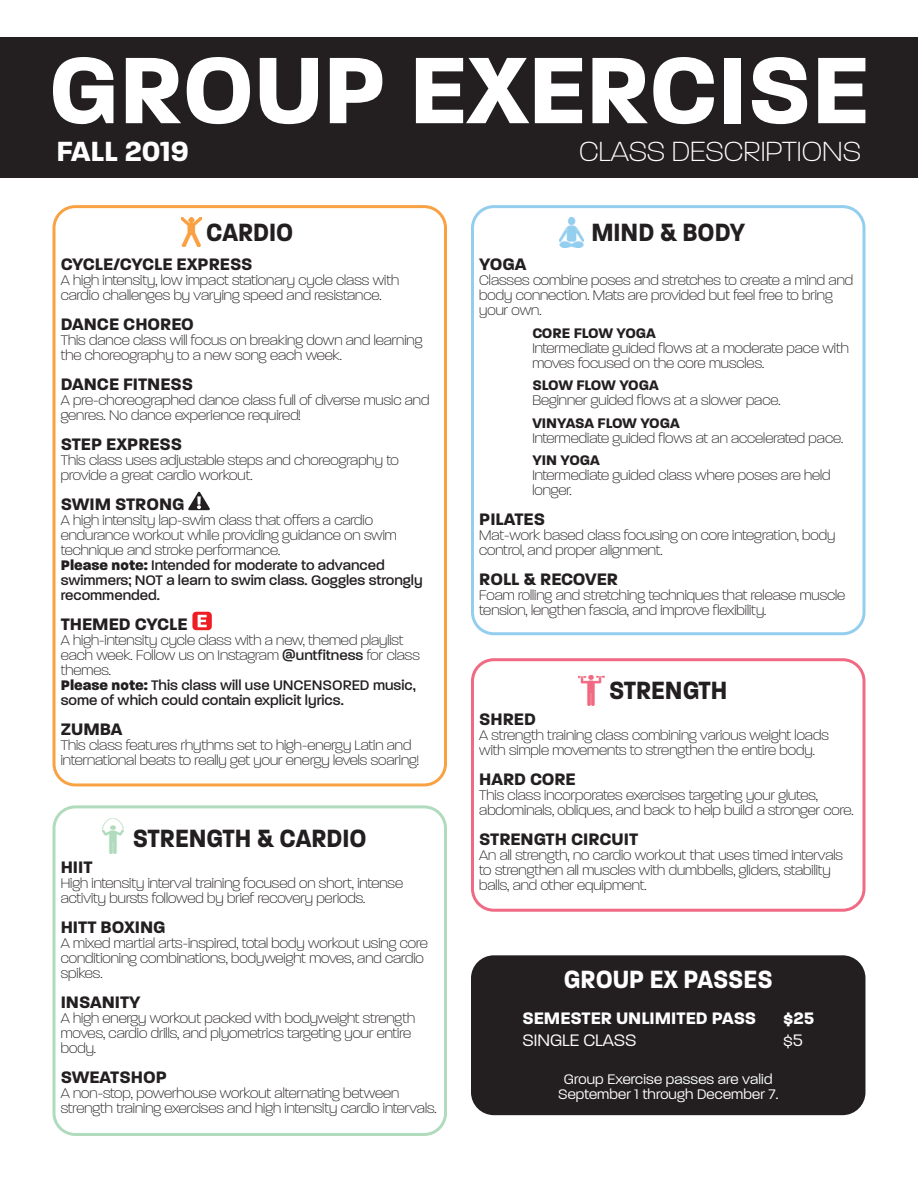
<style>
.page{position:relative;width:918px;height:1188px;background:#fff}
.page>*{position:absolute;margin:0;border:0;box-sizing:border-box;transform-origin:0 0}
.t1{font:700 102px "Paralucent";color:#fff}
.t2{font:200 30px "Paralucent";color:#fff}
.t3{font:700 30px "Paralucent";color:#fff}
.t4{font:700 27px "Paralucent";color:#231f20;scale:.9 1}
.t5{font:700 27px "Paralucent";color:#fff;scale:.9 1}
.t6{font:700 18px "Paralucent";color:#231f20}
.t7{font:700 18px "Paralucent";color:#fff}
.t8{font:300 18px "Paralucent";color:#fff}
.t9{font:200 15px/15px "Paralucent";color:#231f20}
.t10{font:300 15px/15px "Paralucent";letter-spacing:.01em;color:#fff;text-align:center}
.t11{font:700 15px "Paralucent";color:#231f20}
.t12{font:700 15px "Paralucent";letter-spacing:-.02em;color:#231f20}
.s1{font-weight:800}
.s2{font-weight:500}
</style>
<div class="page">
<img style="left:181px;top:218px;width:20px;height:28px">
<div style="left:471px;top:205px;width:394px;height:430px;border:3px solid #94ceef;border-radius:21px"></div>
<img style="left:560px;top:218px;width:24px;height:29px">
<div style="left:471px;top:658px;width:394px;height:254px;border:3px solid #f16a84;border-radius:21px"></div>
<img style="left:578px;top:675px;width:26px;height:31px">
<div style="left:53px;top:805px;width:394px;height:331px;border:3px solid #b1dbbd;border-radius:21px"></div>
<img style="left:103px;top:818px;width:21px;height:35px">
<div style="left:473px;top:957px;width:391px;height:157px;background:#231f20;border-radius:21px"></div>
<div style="left:471px;top:955px;width:394px;height:160px;border:3px solid #231f20;border-radius:21px"></div>
<div style="left:53px;top:205px;width:394px;height:581px;border:3px solid #f9a243;border-radius:21px"></div>
<svg style="left:188px;top:492px;width:22px;height:18px"></svg>
<div style="left:0;top:38px;width:918px;height:140px;background:#231f20"></div>
<svg style="left:192px;top:612px;width:20px;height:18px"></svg>
<h1 class="t1" style="left:49px;top:29px;width:822px">GROUP EXERCISE</h1>
<h2 class="t3" style="left:56px;top:133px;width:134px">FALL 2019</h2>
<h2 class="t2" style="left:579px;top:134px;width:283px">CLASS DESCRIPTIONS</h2>
<h3 class="t4" style="left:206px;top:217px;width:98px">CARDIO</h3>
<p class="t6" style="left:61px;top:254px;width:193px">CYCLE/CYCLE EXPRESS</p>
<p class="t9" style="left:61px;top:273px;width:340px">A high intensity, low impact stationary cycle class with cardio challenges by varying speed and resistance.</p>
<p class="t6" style="left:61px;top:314px;width:135px">DANCE CHOREO</p>
<p class="t9" style="left:61px;top:333px;width:363px">This dance class will focus on breaking down and learning the choreography to a new song each week.</p>
<p class="t6" style="left:61px;top:374px;width:134px">DANCE FITNESS</p>
<p class="t9" style="left:61px;top:393px;width:370px">A pre-choreographed dance class full of diverse music and genres. No dance experience required!</p>
<p class="t6" style="left:61px;top:434px;width:123px">STEP EXPRESS</p>
<p class="t9" style="left:61px;top:453px;width:339px">This class uses adjustable steps and choreography to provide a great cardio workout.</p>
<p class="t6" style="left:61px;top:494px;width:125px">SWIM STRONG</p>
<p class="t9" style="left:61px;top:513px;width:363px">A high intensity lap-swim class that offers a cardio endurance workout while providing guidance on swim technique and stroke performance.<br><span class="s1">Please note:</span> <span class="s2">Intended for moderate to advanced swimmers; NOT a learn to swim class. Goggles strongly recommended.</span></p>
<p class="t6" style="left:61px;top:614px;width:128px">THEMED CYCLE</p>
<p class="t9" style="left:61px;top:633px;width:361px">A high-intensity cycle class with a new, themed playlist each week. Follow us on Instagram <span class="s2">@untfitness</span> for class themes.<br><span class="s1">Please note:</span> <span class="s2">This class will use UNCENSORED music, some of which could contain explicit lyrics.</span></p>
<p class="t6" style="left:61px;top:719px;width:63px">ZUMBA</p>
<p class="t9" style="left:61px;top:738px;width:360px">This class features rhythms set to high-energy Latin and international beats to really get your energy levels soaring!</p>
<h3 class="t4" style="left:133px;top:823px;width:261px">STRENGTH &amp; CARDIO</h3>
<p class="t6" style="left:61px;top:857px;width:33px">HIIT</p>
<p class="t9" style="left:61px;top:876px;width:344px">High intensity interval training focused on short, intense activity bursts followed by brief recovery periods.</p>
<p class="t6" style="left:61px;top:917px;width:106px">HITT BOXING</p>
<p class="t9" style="left:61px;top:936px;width:369px">A mixed martial arts-inspired, total body workout using core conditioning combinations, bodyweight moves, and cardio spikes.</p>
<p class="t6" style="left:61px;top:992px;width:81px">INSANITY</p>
<p class="t9" style="left:61px;top:1011px;width:356px">A high energy workout packed with bodyweight strength moves, cardio drills, and plyometrics targeting your entire body.</p>
<p class="t6" style="left:61px;top:1067px;width:108px">SWEATSHOP</p>
<p class="t9" style="left:61px;top:1086px;width:377px">A non-stop, powerhouse workout alternating between strength training exercises and high intensity cardio intervals.</p>
<h3 class="t4" style="left:591px;top:217px;width:172px">MIND &amp; BODY</h3>
<p class="t6" style="left:479px;top:254px;width:49px">YOGA</p>
<p class="t9" style="left:479px;top:273px;width:375px">Classes combine poses and stretches to create a mind and body connection. Mats are provided but feel free to bring your own.</p>
<p class="t11" style="left:532px;top:324px;width:125px">CORE FLOW YOGA</p>
<p class="t9" style="left:532px;top:340px;width:318px">Intermediate guided flows at a moderate pace with moves focused on the core muscles.</p>
<p class="t12" style="left:532px;top:376px;width:128px">SLOW FLOW YOGA</p>
<p class="t9" style="left:532px;top:393px;width:250px">Beginner guided flows at a slower pace.</p>
<p class="t11" style="left:532px;top:414px;width:149px">VINYASA FLOW YOGA</p>
<p class="t9" style="left:532px;top:430px;width:312px">Intermediate guided flows at an accelerated pace.</p>
<p class="t11" style="left:532px;top:451px;width:69px">YIN YOGA</p>
<p class="t9" style="left:532px;top:468px;width:300px">Intermediate guided class where poses are held longer.</p>
<p class="t6" style="left:479px;top:509px;width:67px">PILATES</p>
<p class="t9" style="left:479px;top:528px;width:358px">Mat-work based class focusing on core integration, body control, and proper alignment.</p>
<p class="t6" style="left:479px;top:569px;width:140px">ROLL &amp; RECOVER</p>
<p class="t9" style="left:479px;top:588px;width:368px">Foam rolling and stretching techniques that release muscle tension, lengthen fascia, and improve flexibility.</p>
<h3 class="t4" style="left:609px;top:674px;width:133px">STRENGTH</h3>
<p class="t6" style="left:479px;top:709px;width:58px">SHRED</p>
<p class="t9" style="left:479px;top:728px;width:351px">A strength training class combining various weight loads with simple movements to strengthen the entire body.</p>
<p class="t6" style="left:479px;top:769px;width:98px">HARD CORE</p>
<p class="t9" style="left:479px;top:788px;width:376px">This class incorporates exercises targeting your glutes, abdominals, obliques, and back to help build a stronger core.</p>
<p class="t6" style="left:479px;top:829px;width:160px">STRENGTH CIRCUIT</p>
<p class="t9" style="left:479px;top:848px;width:365px">An all strength, no cardio workout that uses timed intervals to strengthen all muscles with dumbbells, gliders, stability balls, and other equipment.</p>
<h3 class="t5" style="left:564px;top:963px;width:234px">GROUP EX PASSES</h3>
<p class="t7" style="left:522px;top:1007px;width:235px">SEMESTER UNLIMITED PASS</p>
<p class="t7" style="left:784px;top:1007px;width:32px">$25</p>
<p class="t8" style="left:522px;top:1030px;width:115px">SINGLE CLASS</p>
<p class="t8" style="left:784px;top:1030px;width:21px">$5</p>
<p class="t10" style="left:558px;top:1072px;width:222px">Group Exercise passes are valid<br>September 1 through December 7.</p>
</div>
